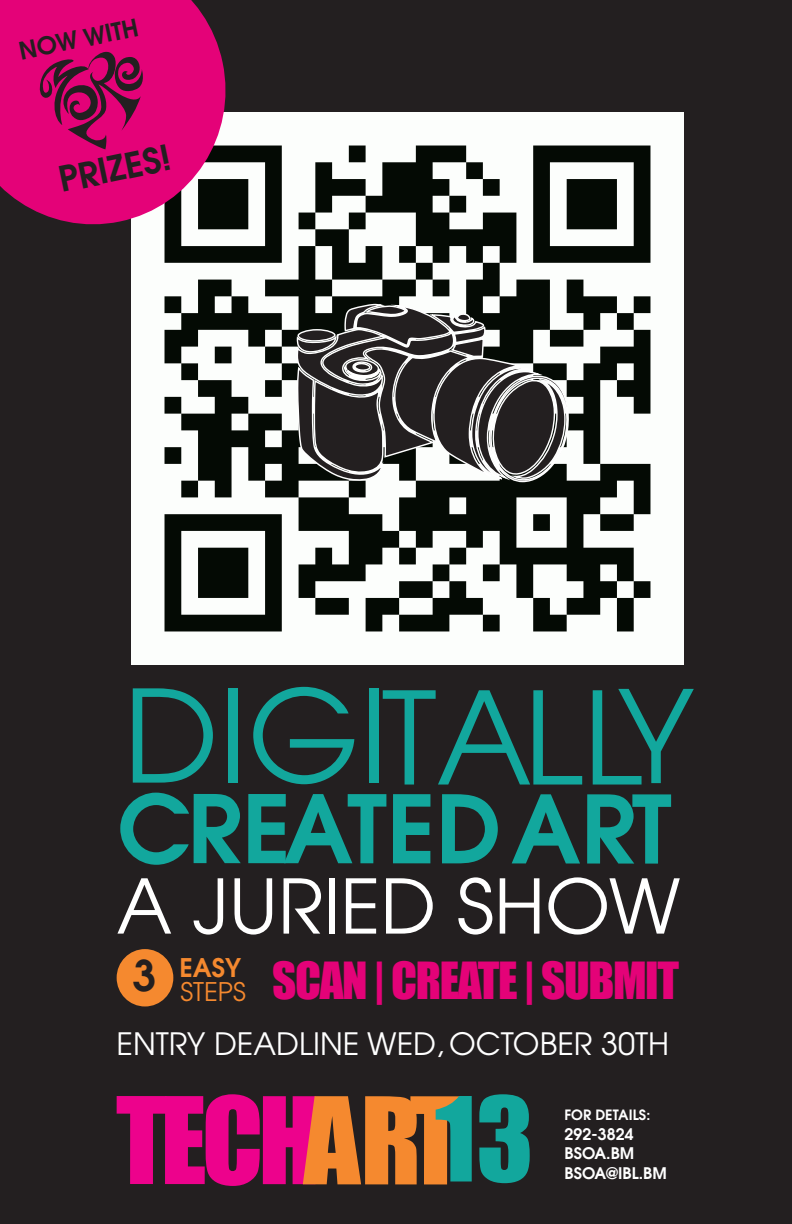
<style>
.page{position:relative;width:792px;height:1224px;background:#231f20}
.page>*{position:absolute;margin:0;border:0;box-sizing:border-box;transform-origin:0 0}
.t1{font:127.5px "Avant Garde";color:#12a79d}
.t2{font:111.5px "Impact";color:#f5892f}
.t3{font:600 93.6px "Avant Garde";letter-spacing:-.02em;color:#12a79d}
.t4{font:74.8px "Avant Garde";color:#fff}
.t5{font:47px "Impact";letter-spacing:-.03em;color:#e40278}
.t6{font:600 42.2px "Avant Garde";color:#231f20}
.t7{font:600 35px "Avant Garde";color:#231f20}
.t8{font:30.7px "Avant Garde";color:#fff}
.t9{font:25.6px "Avant Garde";color:#f5892f}
.t10{font:600 25.6px "Avant Garde";color:#f5892f}
.t11{font:600 24.3px "Avant Garde";color:#231f20}
.t12{font:600 15.9px "Avant Garde";color:#fff}
.t13{font:600 14.2px "Avant Garde";color:#fff}
</style>
<div class="page">
<img style="left:132px;top:112px;width:552px;height:553px">
<div style="left:117px;top:949px;width:56px;height:57px;background:#f5892f;border-radius:50%"></div>
<svg style="left:296px;top:112px;width:89px;height:189px"></svg>
<svg style="left:296px;top:301px;width:275px;height:185px"></svg>
<svg style="left:117px;top:1094px;width:199px;height:92px"></svg>
<svg style="left:436px;top:1094px;width:94px;height:89px"></svg>
<svg style="left:0;top:0;width:238px;height:236px;fill:#e40278"></svg>
<svg style="left:40px;top:43px;width:105px;height:107px"></svg>
<p class="t11" style="left:16px;top:36px;width:123px;rotate:-12deg">NOW WITH</p>
<p class="t7" style="left:54px;top:158px;width:115px;rotate:-12deg">PRIZES!</p>
<h1 class="t1" style="left:123px;top:657px;width:573px">DIGITALLY</h1>
<h3 class="t3" style="left:117px;top:767px;width:555px">CREATED ART</h3>
<p class="t4" style="left:117px;top:860px;width:565px">A JURIED SHOW</p>
<p class="t6" style="left:133px;top:948px;width:25px">3</p>
<p class="t10" style="left:180px;top:951px;width:63px">EASY</p>
<p class="t9" style="left:181px;top:975px;width:67px">STEPS</p>
<p class="t5" style="left:272px;top:952px;width:408px">SCAN | CREATE | SUBMIT</p>
<p class="t8" style="left:117px;top:1025px;width:554px">ENTRY DEADLINE WED, OCTOBER 30TH</p>
<h2 class="t2" style="left:303px;top:1072px;width:160px">ART</h2>
<p class="t13" style="left:564px;top:1106px;width:87px">FOR DETAILS:</p>
<p class="t12" style="left:564px;top:1123px;width:71px">292-3824</p>
<p class="t12" style="left:564px;top:1143px;width:71px">BSOA.BM</p>
<p class="t12" style="left:564px;top:1162px;width:104px">BSOA@IBL.BM</p>
</div>
